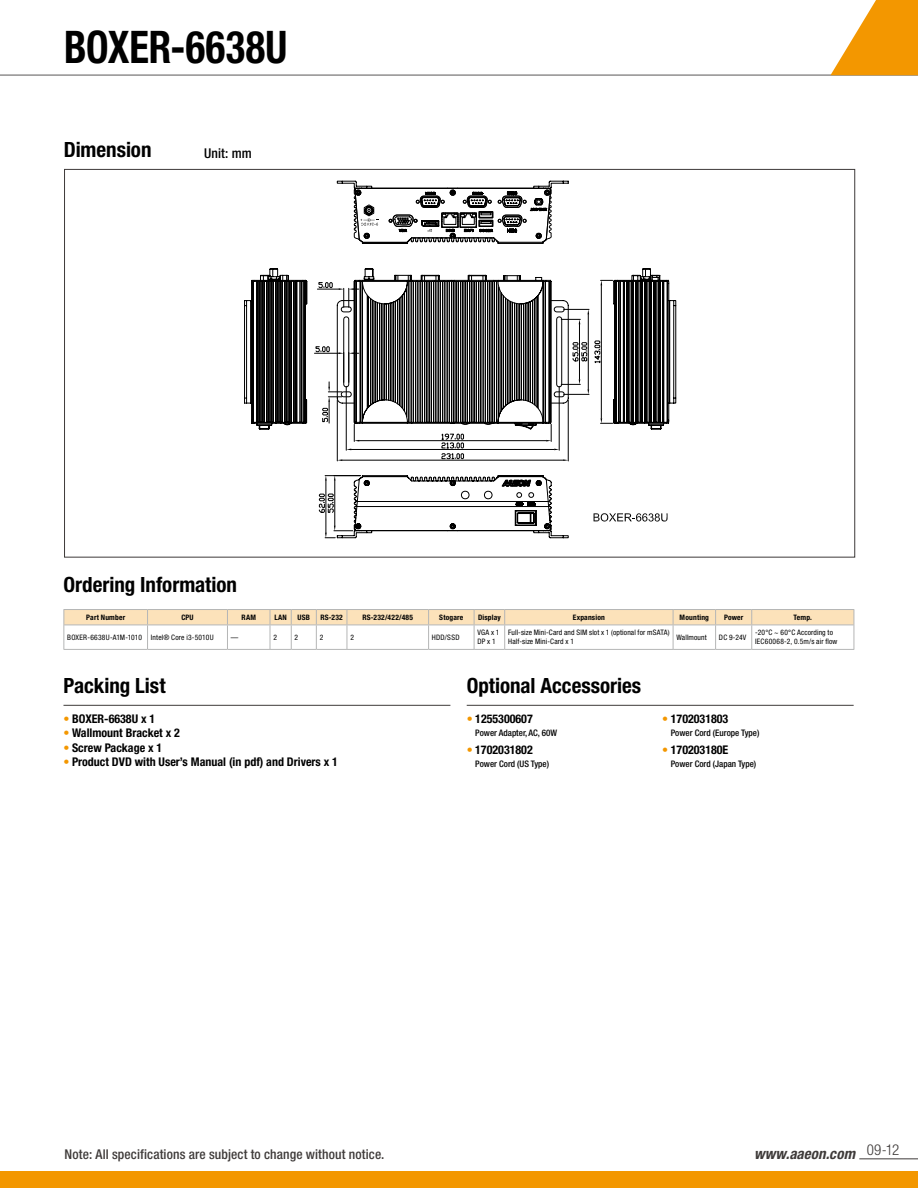
<style>
.page{position:relative;width:918px;height:1188px;background:#fff}
.page>*{position:absolute;margin:0;border:0;box-sizing:border-box;transform-origin:0 0}
.t1{font:700 condensed 45px "Helvetica Neue";color:#000;scale:.9 1}
.t2{font:700 condensed 21px "Helvetica Neue";color:#000}
.t3{font:italic 700 condensed 15px "Helvetica Neue";letter-spacing:.005em;color:#3e3a39}
.t4{font:500 condensed 13.5px "Helvetica Neue";letter-spacing:.01em;color:#3e3a39}
.t5{font:500 condensed 13.5px "Helvetica Neue";letter-spacing:.01em;color:#000}
.t6{font:700 condensed 12px "Helvetica Neue";color:#000}
.t7{font:500 condensed 9px "Helvetica Neue";color:#000}
.t8{font:condensed 7.5px/9px "Helvetica Neue";letter-spacing:.02em;color:#000}
.t9{font:700 condensed 7.5px "Helvetica Neue";letter-spacing:.025em;color:#000}
.s1{color:#f39700}
</style>
<div class="page">
<hr style="left:0;top:75px;width:918px;height:1px;background:#595757">
<hr style="left:859px;top:1158px;width:59px;height:1px;background:#3e3a39">
<svg style="left:830px;top:0;width:88px;height:75px"></svg>
<div style="left:0;top:1172px;width:918px;height:16px;background:#f39700"></div>
<svg style="left:337px;top:181px;width:232px;height:8px"></svg>
<svg style="left:244px;top:188px;width:111px;height:241px"></svg>
<svg style="left:259px;top:268px;width:417px;height:161px"></svg>
<svg style="left:314px;top:189px;width:299px;height:240px"></svg>
<svg style="left:334px;top:341px;width:266px;height:181px"></svg>
<svg style="left:594px;top:513px;width:74px;height:9px"></svg>
<svg style="left:319px;top:475px;width:250px;height:63px"></svg>
<hr style="left:63px;top:705px;width:387px;height:1px;background:#3e3a39">
<hr style="left:467px;top:705px;width:387px;height:1px;background:#3e3a39">
<svg style="left:63px;top:609px;width:792px;height:41px"></svg>
<hr style="left:227px;top:649px;width:43px;height:1px;background:#b5b6b6">
<hr style="left:474px;top:649px;width:31px;height:1px;background:#b5b6b6">
<hr style="left:505px;top:649px;width:168px;height:1px;background:#b5b6b6">
<h1 class="t1" style="left:64px;top:20px;width:249px">BOXER-6638U</h1>
<h2 class="t2" style="left:64px;top:136px;width:89px">Dimension</h2>
<h3 class="t5" style="left:204px;top:145px;width:49px">Unit: mm</h3>
<h2 class="t2" style="left:63px;top:572px;width:175px">Ordering Information</h2>
<p class="t9" style="left:86px;top:612px;width:40px">Part Number</p>
<p class="t9" style="left:181px;top:612px;width:14px">CPU</p>
<p class="t9" style="left:241px;top:612px;width:16px">RAM</p>
<p class="t9" style="left:274px;top:612px;width:14px">LAN</p>
<p class="t9" style="left:298px;top:612px;width:14px">USB</p>
<p class="t9" style="left:320px;top:612px;width:24px">RS-232</p>
<p class="t9" style="left:362px;top:612px;width:52px">RS-232/422/485</p>
<p class="t9" style="left:439px;top:612px;width:26px">Stogare</p>
<p class="t9" style="left:478px;top:612px;width:24px">Display</p>
<p class="t9" style="left:573px;top:612px;width:34px">Expansion</p>
<p class="t9" style="left:680px;top:612px;width:31px">Mounting</p>
<p class="t9" style="left:724px;top:612px;width:21px">Power</p>
<p class="t9" style="left:794px;top:612px;width:20px">Temp.</p>
<p class="t8" style="left:67px;top:632px;width:148px">BOXER-6638U-A1M-1010 Intel® Core i3-5010U</p>
<p class="t8" style="left:231px;top:632px;width:9px">—</p>
<p class="t8" style="left:273px;top:632px;width:5px">2</p>
<p class="t8" style="left:295px;top:632px;width:5px">2</p>
<p class="t8" style="left:320px;top:632px;width:5px">2</p>
<p class="t8" style="left:350px;top:632px;width:5px">2</p>
<p class="t8" style="left:432px;top:632px;width:29px">HDD/SSD</p>
<p class="t8" style="left:477px;top:628px;width:24px">VGA x 1<br>DP x 1</p>
<p class="t8" style="left:508px;top:628px;width:163px">Full-size Mini-Card and SIM slot x 1 (optional for mSATA)<br>Half-size Mini-Card x 1</p>
<p class="t8" style="left:676px;top:632px;width:32px">Wallmount</p>
<p class="t8" style="left:719px;top:632px;width:29px">DC 9-24V</p>
<p class="t8" style="left:755px;top:628px;width:84px">-20°C ~ 60°C According to<br>IEC60068-2, 0.5m/s air flow</p>
<h2 class="t2" style="left:63px;top:672px;width:104px">Packing List</h2>
<h2 class="t2" style="left:467px;top:672px;width:176px">Optional Accessories</h2>
<h3 class="t6" style="left:63px;top:711px;width:93px"><span class="s1">•</span> BOXER-6638U x 1</h3>
<h3 class="t6" style="left:63px;top:726px;width:118px"><span class="s1">•</span> Wallmount Bracket x 2</h3>
<h3 class="t6" style="left:63px;top:740px;width:100px"><span class="s1">•</span> Screw Package x 1</h3>
<h3 class="t6" style="left:63px;top:754px;width:276px"><span class="s1">•</span> Product DVD with User’s Manual (in pdf) and Drivers x 1</h3>
<h3 class="t6" style="left:467px;top:711px;width:68px"><span class="s1">•</span> 1255300607</h3>
<p class="t7" style="left:475px;top:727px;width:83px">Power Adapter, AC, 60W</p>
<h3 class="t6" style="left:467px;top:743px;width:68px"><span class="s1">•</span> 1702031802</h3>
<p class="t7" style="left:475px;top:759px;width:75px">Power Cord (US Type)</p>
<h3 class="t6" style="left:662px;top:711px;width:68px"><span class="s1">•</span> 1702031803</h3>
<p class="t7" style="left:671px;top:727px;width:90px">Power Cord (Europe Type)</p>
<h3 class="t6" style="left:662px;top:743px;width:68px"><span class="s1">•</span> 170203180E</h3>
<p class="t7" style="left:671px;top:759px;width:87px">Power Cord (Japan Type)</p>
<h3 class="t4" style="left:65px;top:1147px;width:321px">Note: All specifications are subject to change without notice.</h3>
<h3 class="t3" style="left:754px;top:1145px;width:146px">www.aaeon.com <sup>09-12</sup></h3>
</div>
